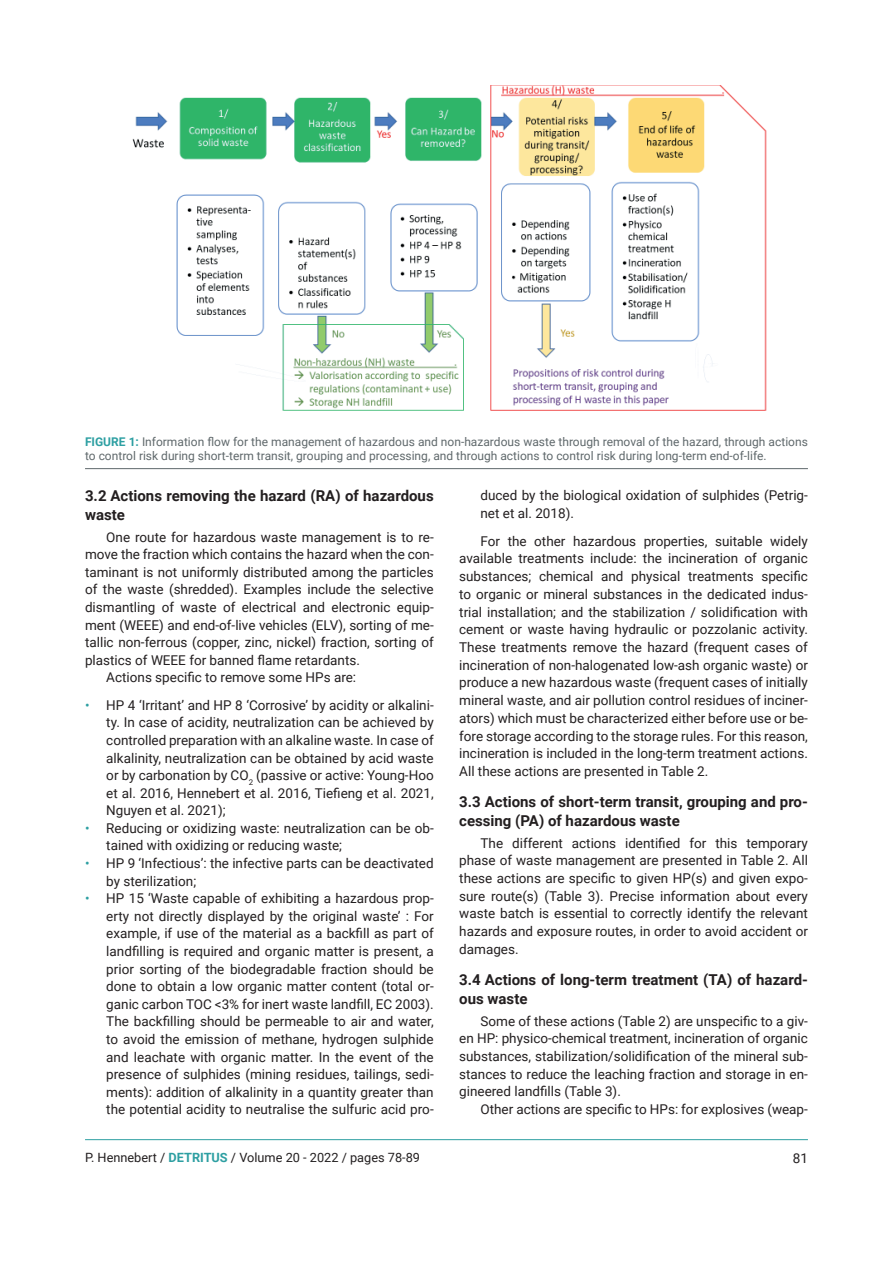
<style>
.page{position:relative;width:893px;height:1263px;background:#fff}
.page>*{position:absolute;margin:0;border:0;box-sizing:border-box;transform-origin:0 0}
.t1{font:700 15px/18.5px "Roboto";color:#231f20}
.t2{font:13.5px/17.7px "Roboto";color:#231f20;text-align:justify}
.t3{font:12.75px "Roboto";color:#231f20}
.t4{font:12px/14.4px "Roboto";color:#5f686b}
.s1{font-weight:700;color:#2d9fa2}
.s2{color:#2d9fa2}
</style>
<div class="page">
<hr style="left:85px;top:1139px;width:723px;height:1px;background:#2d9fa2">
<img style="left:132px;top:85px;width:635px;height:326px">
<hr style="left:85px;top:468px;width:723px;height:1px;background:#5f686b">
<p class="t4" style="left:85px;top:434px;width:724px"><span class="s1">FIGURE 1:</span> Information flow for the management of hazardous and non-hazardous waste through removal of the hazard, through actions to control risk during short-term transit, grouping and processing, and through actions to control risk during long-term end-of-life.</p>
<p class="t1" style="left:85px;top:486px;width:350px">3.2 Actions removing the hazard (RA) of hazardous waste</p>
<p class="t2" style="left:106px;top:527px;width:329px">One route for hazardous waste management is to re-</p>
<p class="t2" style="left:85px;top:545px;width:350px">move the fraction which contains the hazard when the con-</p>
<p class="t2" style="left:85px;top:563px;width:350px">taminant is not uniformly distributed among the particles</p>
<p class="t2" style="left:85px;top:580px;width:350px">of the waste (shredded). Examples include the selective</p>
<p class="t2" style="left:85px;top:598px;width:350px">dismantling of waste of electrical and electronic equip-</p>
<p class="t2" style="left:85px;top:615px;width:350px">ment (WEEE) and end-of-live vehicles (ELV), sorting of me-</p>
<p class="t2" style="left:85px;top:633px;width:350px">tallic non-ferrous (copper, zinc, nickel) fraction, sorting of</p>
<p class="t2" style="left:85px;top:651px;width:276px">plastics of WEEE for banned flame retardants.</p>
<p class="t2" style="left:106px;top:668px;width:251px">Actions specific to remove some HPs are:</p>
<p class="t2" style="left:106px;top:696px;width:329px;text-indent:-21px"><span class="s2">•</span> HP 4 ‘Irritant’ and HP 8 ‘Corrosive’ by acidity or alkalini&shy;ty. In case of acidity, neutralization can be achieved by controlled preparation with an alkaline waste. In case of alkalinity, neutralization can be obtained by acid waste or by carbonation by CO<sub>2</sub> (passive or active: Young-Hoo et al. 2016, Hennebert et al. 2016, Tiefieng et al. 2021, Nguyen et al. 2021);</p>
<p class="t2" style="left:106px;top:819px;width:329px;text-indent:-21px"><span class="s2">•</span> Reducing or oxidizing waste: neutralization can be ob&shy;tained with oxidizing or reducing waste;</p>
<p class="t2" style="left:106px;top:854px;width:329px;text-indent:-21px"><span class="s2">•</span> HP 9 ‘Infectious’: the infective parts can be deactivated by sterilization;</p>
<p class="t2" style="left:106px;top:889px;width:329px;text-indent:-21px"><span class="s2">•</span> HP 15 ‘Waste capable of exhibiting a hazardous prop&shy;erty not directly displayed by the original waste’ : For example, if use of the material as a backfill as part of landfilling is required and organic matter is present, a prior sorting of the biodegradable fraction should be done to obtain a low organic matter content (total or&shy;ganic carbon TOC &lt;3% for inert waste landfill, EC 2003).<br>The backfilling should be permeable to air and water, to avoid the emission of methane, hydrogen sulphide and leachate with organic matter. In the event of the presence of sulphides (mining residues, tailings, sedi&shy;ments): addition of alkalinity in a quantity greater than the potential acidity to neutralise the sulfuric acid pro-</p>
<p class="t2" style="left:480px;top:486px;width:329px">duced by the biological oxidation of sulphides (Petrig&shy;net et al. 2018).</p>
<p class="t2" style="left:459px;top:531px;width:350px;text-indent:21px">For the other hazardous properties, suitable widely available treatments include: the incineration of organic substances; chemical and physical treatments specific to organic or mineral substances in the dedicated indus&shy;trial installation; and the stabilization / solidification with cement or waste having hydraulic or pozzolanic activity.<br>These treatments remove the hazard (frequent cases of incineration of non-halogenated low-ash organic waste) or produce a new hazardous waste (frequent cases of initially mineral waste, and air pollution control residues of inciner&shy;ators) which must be characterized either before use or be&shy;fore storage according to the storage rules. For this reason, incineration is included in the long-term treatment actions.<br>All these actions are presented in Table 2.</p>
<p class="t1" style="left:459px;top:792px;width:350px">3.3 Actions of short-term transit, grouping and pro&shy;cessing (PA) of hazardous waste</p>
<p class="t2" style="left:459px;top:833px;width:350px;text-indent:21px">The different actions identified for this temporary phase of waste management are presented in Table 2. All these actions are specific to given HP(s) and given expo&shy;sure route(s) (Table 3). Precise information about every waste batch is essential to correctly identify the relevant hazards and exposure routes, in order to avoid accident or damages.</p>
<p class="t1" style="left:459px;top:970px;width:350px">3.4 Actions of long-term treatment (TA) of hazard&shy;ous waste</p>
<p class="t2" style="left:459px;top:1011px;width:350px;text-indent:21px">Some of these actions (Table 2) are unspecific to a giv&shy;en HP: physico-chemical treatment, incineration of organic substances, stabilization/solidification of the mineral sub&shy;stances to reduce the leaching fraction and storage in en&shy;gineered landfills (Table 3).</p>
<p class="t2" style="left:480px;top:1100px;width:329px">Other actions are specific to HPs: for explosives (weap-</p>
<p class="t3" style="left:85px;top:1148px;width:336px">P. Hennebert / <span class="s1">DETRITUS</span> / Volume 20 - 2022 / pages 78-89</p>
<p class="t2" style="left:793px;top:1148px;width:17px">81</p>
</div>
